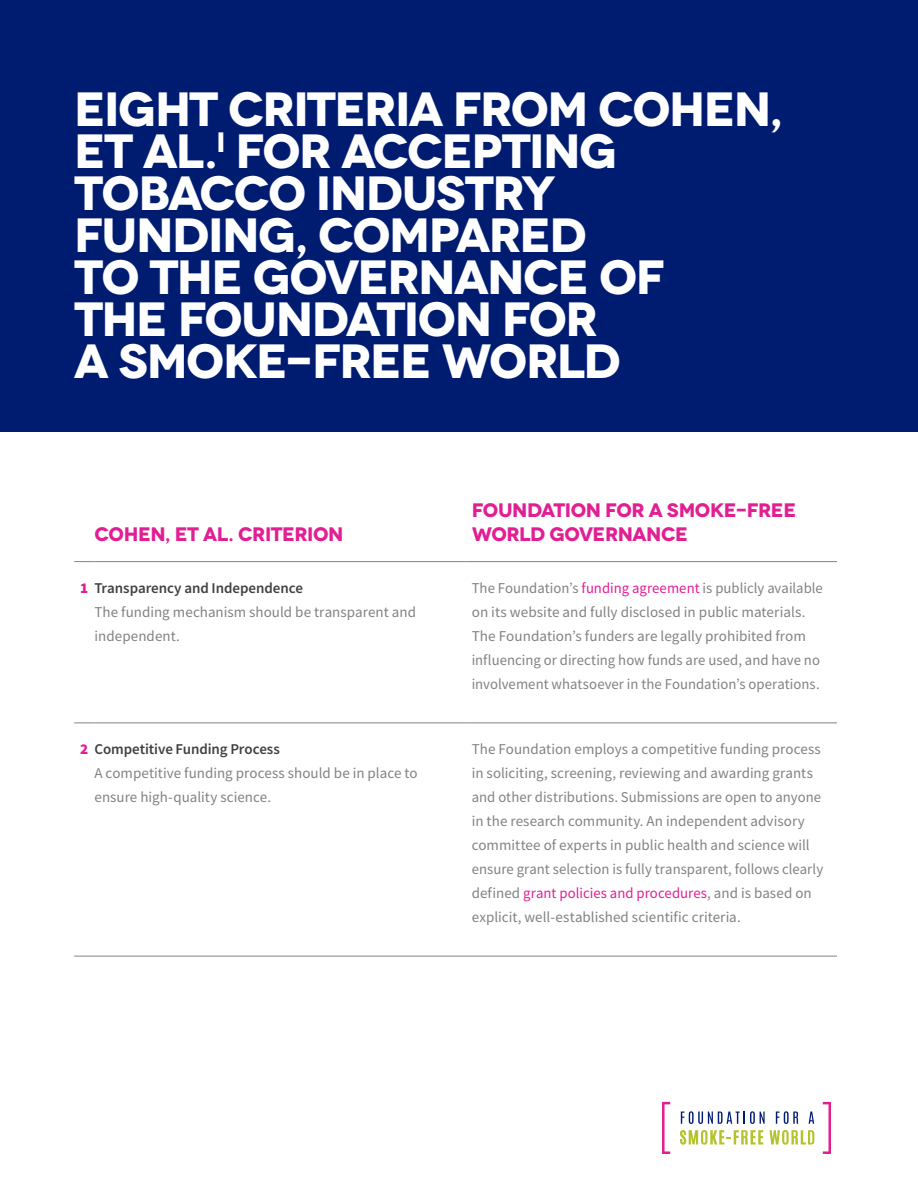
<style>
.page{position:relative;width:918px;height:1188px;background:#fff}
.page>*{position:absolute;margin:0;border:0;box-sizing:border-box;transform-origin:0 0}
.t1{font:700 48px/42px "Novecentowide";letter-spacing:-.035em;color:#fff}
.t2{font:700 19.5px/24px "Novecentowide";letter-spacing:-.025em;color:#e11f93}
.t3{font:15px/24px "Source Sans Pro";letter-spacing:.005em;color:#808285}
.s1{font-weight:900;color:#e11f93}
.s2{font-weight:600;color:#414042}
.s3{color:#e11f93}
</style>
<div class="page">
<div style="left:0;top:0;width:918px;height:432px;background:#001c71"></div>
<svg style="left:74px;top:561px;width:20px;height:1px"></svg>
<hr style="left:94px;top:561px;width:372px;height:1px;background:#808285">
<hr style="left:466px;top:561px;width:371px;height:1px;background:#808285">
<svg style="left:74px;top:722px;width:20px;height:1px"></svg>
<hr style="left:94px;top:722px;width:372px;height:1px;background:#808285">
<hr style="left:466px;top:722px;width:371px;height:1px;background:#808285">
<svg style="left:74px;top:956px;width:20px;height:1px"></svg>
<hr style="left:94px;top:956px;width:372px;height:1px;background:#808285">
<hr style="left:466px;top:956px;width:371px;height:1px;background:#808285">
<svg style="left:823px;top:1102px;width:8px;height:52px"></svg>
<svg style="left:662px;top:1102px;width:8px;height:52px"></svg>
<svg style="left:680px;top:1130px;width:83px;height:15px"></svg>
<svg style="left:769px;top:1130px;width:45px;height:15px"></svg>
<svg style="left:681px;top:1111px;width:84px;height:13px"></svg>
<svg style="left:776px;top:1111px;width:22px;height:13px"></svg>
<svg style="left:809px;top:1112px;width:5px;height:12px"></svg>
<h1 class="t1" style="left:74px;top:88px;width:711px">EIGHT CRITERIA FROM COHEN,<br>ET AL.<sup>I</sup> FOR ACCEPTING<br>TOBACCO INDUSTRY<br>FUNDING, COMPARED<br>TO THE GOVERNANCE OF<br>THE FOUNDATION FOR<br>A SMOKE-FREE WORLD</h1>
<h2 class="t2" style="left:94px;top:523px;width:251px">COHEN, ET AL. CRITERION</h2>
<h2 class="t2" style="left:472px;top:499px;width:326px">FOUNDATION FOR A SMOKE-FREE<br>WORLD GOVERNANCE</h2>
<p class="t3" style="left:94px;top:576px;width:323px;text-indent:-14px"><span class="s1">1</span> <span class="s2">Transparency and Independence<br></span>The funding mechanism should be transparent and independent.</p>
<p class="t3" style="left:472px;top:576px;width:353px">The Foundation’s <span class="s3">funding agreement</span> is publicly available on its website and fully disclosed in public materials.<br>The Foundation’s funders are legally prohibited from influencing or directing how funds are used, and have no involvement whatsoever in the Foundation’s operations.</p>
<p class="t3" style="left:94px;top:737px;width:325px;text-indent:-14px"><span class="s1">2</span> <span class="s2">Competitive Funding Process<br></span>A competitive funding process should be in place to ensure high-quality science.</p>
<p class="t3" style="left:472px;top:737px;width:353px">The Foundation employs a competitive funding process in soliciting, screening, reviewing and awarding grants and other distributions. Submissions are open to anyone in the research community. An independent advisory committee of experts in public health and science will ensure grant selection is fully transparent, follows clearly defined <span class="s3">grant policies and procedures</span>, and is based on explicit, well-established scientific criteria.</p>
</div>
